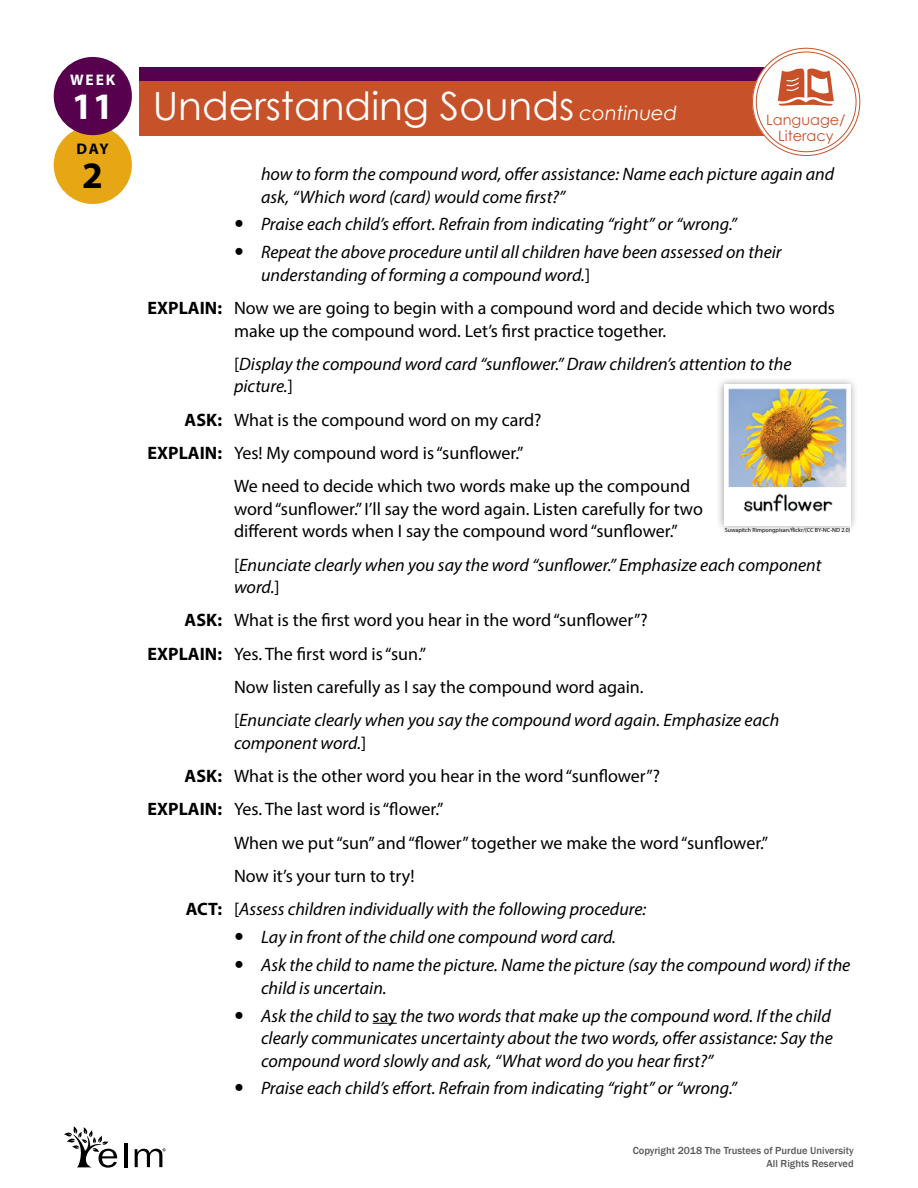
<style>
.page{position:relative;width:918px;height:1188px;background:#fff}
.page>*{position:absolute;margin:0;border:0;box-sizing:border-box;transform-origin:0 0}
.t1{font:39px "Century Gothic";color:#fff}
.t2{font:700 37.5px "Myriad Pro";color:#fff}
.t3{font:700 37.5px "Myriad Pro";color:#000}
._3-03_Lesson_Body_GR{font:italic 18px/22.5px "Myriad Pro";color:#000}
._3-04_Lesson_Body_Bo{font:18px/22.5px "Myriad Pro";color:#000}
._3-03_Lesson_Body_GR-2{font:18px/22.5px "Myriad Pro";color:#000}
._3-04_Lesson_Body_Bo-2{font:italic 18px "Myriad Pro";color:#000}
.t4{font:700 15.45px "Myriad Pro";color:#fff}
.t5{font:700 15.45px "Myriad Pro";color:#000}
.t6{font:14.55px/15.9px "Century Gothic";color:#c75229;text-align:center}
.t7{font:500 10.5px/12.6px "Franklin Gothic";color:#58595b;text-align:right}
.t8{font:6px "Myriad Pro";color:#000}
.s1{font-style:italic;font-size:19.5px}
.s2{font-style:normal}
.s3{font-weight:700}
.s4{font-weight:700;font-style:normal}
</style>
<div class="page">
<div style="left:140px;top:68px;width:631px;height:68px;background:#c75229"></div>
<div style="left:140px;top:68px;width:631px;height:13px;background:#56004e"></div>
<div style="left:54px;top:126px;width:78px;height:78px;background:#e7a614;border-radius:50%"></div>
<div style="left:54px;top:57px;width:78px;height:78px;background:#56004e;border-radius:50%"></div>
<div style="left:754px;top:50px;width:104px;height:104px;background:#fff;border-radius:50%"></div>
<div style="left:752px;top:48px;width:108px;height:108px;border:4px solid #fff;border-radius:50%"></div>
<svg style="left:778px;top:69px;width:56px;height:37px"></svg>
<svg style="left:373px;top:1023px;width:24px;height:1px"></svg>
<div style="left:716px;top:376px;width:143px;height:158px;background:#000;opacity:.4"></div>
<img style="left:724px;top:384px;width:126px;height:142px">
<hr style="left:124px;top:1143px;width:3px;height:24px;background:#000">
<svg style="left:64px;top:1126px;width:53px;height:42px"></svg>
<svg style="left:135px;top:1148px;width:31px;height:19px"></svg>
<p class="t4" style="left:70px;top:69px;width:47px">WEEK</p>
<h2 class="t2" style="left:72px;top:82px;width:43px">11</h2>
<p class="t5" style="left:77px;top:138px;width:34px">DAY</p>
<h2 class="t3" style="left:82px;top:151px;width:22px">2</h2>
<h1 class="t1" style="left:153px;top:78px;width:526px">Understanding Sounds <span class="s1">continued</span></h1>
<p class="_3-03_Lesson_Body_GR" style="left:261px;top:162px;width:575px">how to form the compound word, offer assistance: Name each picture again and ask, “Which word (card) would come first?”</p>
<p class="_3-03_Lesson_Body_GR" style="left:261px;top:213px;width:477px">Praise each child’s effort. Refrain from indicating “right” or “wrong.”</p>
<p class="_3-03_Lesson_Body_GR" style="left:261px;top:241px;width:522px">Repeat the above procedure until all children have been assessed on their understanding of forming a compound word.<span class="s2">]</span></p>
<p class="_3-04_Lesson_Body_Bo" style="left:234px;top:297px;width:602px;text-indent:-86px"><span class="s3">EXPLAIN:</span> Now we are going to begin with a compound word and decide which two words make up the compound word. Let’s first practice together.</p>
<p class="_3-03_Lesson_Body_GR" style="left:234px;top:352px;width:559px"><span class="s2">[</span>Display the compound word card “sunflower.” Draw children’s attention to the picture.<span class="s2">]</span></p>
<p class="_3-04_Lesson_Body_Bo" style="left:185px;top:408px;width:358px"><span class="s3">ASK:</span> What is the compound word on my card?</p>
<p class="_3-04_Lesson_Body_Bo" style="left:148px;top:441px;width:378px"><span class="s3">EXPLAIN:</span> Yes! My compound word is “sunflower.”</p>
<p class="_3-03_Lesson_Body_GR-2" style="left:234px;top:475px;width:470px">We need to decide which two words make up the compound word “sunflower.” I’ll say the word again. Listen carefully for two different words when I say the compound word “sunflower.”</p>
<p class="_3-03_Lesson_Body_GR" style="left:234px;top:553px;width:589px"><span class="s2">[</span>Enunciate clearly when you say the word “sunflower.” Emphasize each component word.<span class="s2">]</span></p>
<p class="_3-04_Lesson_Body_Bo" style="left:185px;top:609px;width:465px"><span class="s3">ASK:</span> What is the first word you hear in the word “sunflower”?</p>
<p class="_3-04_Lesson_Body_Bo" style="left:148px;top:642px;width:280px"><span class="s3">EXPLAIN:</span> Yes. The first word is “sun.”</p>
<p class="_3-03_Lesson_Body_GR-2" style="left:234px;top:675px;width:411px">Now listen carefully as I say the compound word again.</p>
<p class="_3-03_Lesson_Body_GR" style="left:234px;top:709px;width:547px"><span class="s2">[</span>Enunciate clearly when you say the compound word again. Emphasize each component word.<span class="s2">]</span></p>
<p class="_3-04_Lesson_Body_Bo" style="left:185px;top:765px;width:477px"><span class="s3">ASK:</span> What is the other word you hear in the word “sunflower”?</p>
<p class="_3-04_Lesson_Body_Bo" style="left:148px;top:798px;width:297px"><span class="s3">EXPLAIN:</span> Yes. The last word is “flower.”</p>
<p class="_3-03_Lesson_Body_GR-2" style="left:234px;top:831px;width:536px">When we put “sun” and “flower” together we make the word “sunflower.”</p>
<p class="_3-03_Lesson_Body_GR-2" style="left:234px;top:864px;width:182px">Now it’s your turn to try!</p>
<p class="_3-04_Lesson_Body_Bo-2" style="left:186px;top:898px;width:462px"><span class="s4">ACT:</span> <span class="s2">[</span>Assess children individually with the following procedure:</p>
<p class="_3-03_Lesson_Body_GR" style="left:261px;top:926px;width:356px">Lay in front of the child one compound word card.</p>
<p class="_3-03_Lesson_Body_GR" style="left:261px;top:954px;width:591px">Ask the child to name the picture. Name the picture (say the compound word) if the child is uncertain.</p>
<p class="_3-03_Lesson_Body_GR" style="left:261px;top:1004px;width:573px;text-align:justify">Ask the child to <span class="s2">say</span> the two words that make up the compound word. If the child clearly communicates uncertainty about the two words, offer assistance: Say the compound word slowly and ask, “What word do you hear first?”</p>
<p class="_3-03_Lesson_Body_GR" style="left:261px;top:1077px;width:477px">Praise each child’s effort. Refrain from indicating “right” or “wrong.”</p>
<p class="t6" style="left:766px;top:111px;width:81px">Language/<br>Literacy</p>
<p class="t8" style="left:725px;top:526px;width:127px">Suwapitch Rimpongpisan/flickr/(CC BY-NC-ND 2.0)</p>
<p class="t7" style="left:633px;top:1145px;width:223px">Copyright 2018 The Trustees of Purdue University<br>All Rights Reserved</p>
</div>
